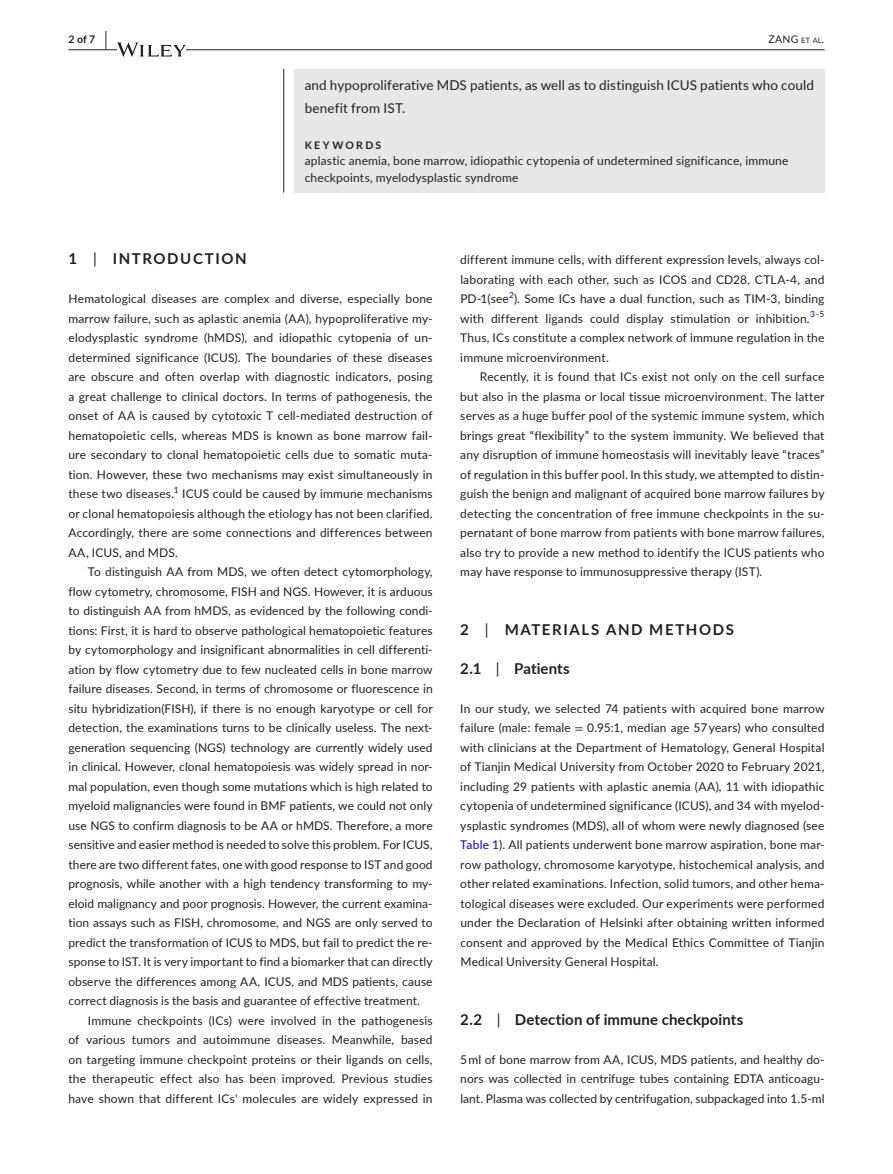
<style>
.page{position:relative;width:893px;height:1174px;background:#fff}
.page>*{position:absolute;margin:0;border:0;box-sizing:border-box;transform-origin:0 0}
.t1{font:700 15px "Lato";letter-spacing:.005em;color:#231f20}
.t2{font:700 15px "Lato";letter-spacing:.11em;color:#231f20}
.t3{font:700 15px "Lato";letter-spacing:.105em;color:#231f20}
.t4{font:13.5px/22.5px "Lato";letter-spacing:.01em;color:#231f20}
.t5{font:12px/19.5px "Lato";letter-spacing:.015em;color:#231f20;text-align:justify}
.t6{font:700 10.5px "Lato";letter-spacing:.22em;color:#231f20}
.t7{font:10.5px "Lato";color:#231f20}
.s1{font-size:19.5px}
.s2{font-size:7.35px}
.s3{font-weight:400}
.s4{font-family:"STIX"}
.s5{color:#00f}
</style>
<div class="page">
<hr style="left:68px;top:49px;width:756px;height:1px;background:#231f20">
<svg style="left:117px;top:42px;width:69px;height:15px"></svg>
<div style="left:294px;top:69px;width:530px;height:123px;background:#e6e7e9"></div>
<hr style="left:283px;top:69px;width:1px;height:123px;background:#231f20">
<p class="t6" style="left:68px;top:31px;width:40px">2 of 7 <span class="s1">|</span></p>
<p class="t7" style="left:768px;top:31px;width:58px">ZANG <span class="s2">et al</span>.</p>
<p class="t4" style="left:305px;top:74px;width:511px">and hypoproliferative MDS patients, as well as to distinguish ICUS patients who could benefit from IST.</p>
<p class="t6" style="left:305px;top:137px;width:78px">KEYWORDS</p>
<p class="t5" style="left:305px;top:152px;width:485px;line-height:16.5px">aplastic anemia, bone marrow, idiopathic cytopenia of undetermined significance, immune checkpoints, myelodysplastic syndrome</p>
<p class="t3" style="left:68px;top:248px;width:180px">1 <span class="s3">|</span> INTRODUCTION</p>
<p class="t5" style="left:68px;top:288px;width:366px">Hematological diseases are complex and diverse, especially bone marrow failure, such as aplastic anemia (AA), hypoproliferative my&shy;elodysplastic syndrome (hMDS), and idiopathic cytopenia of un&shy;determined significance (ICUS). The boundaries of these diseases are obscure and often overlap with diagnostic indicators, posing a great challenge to clinical doctors. In terms of pathogenesis, the onset of AA is caused by cytotoxic T cell-mediated destruction of hematopoietic cells, whereas MDS is known as bone marrow fail&shy;ure secondary to clonal hematopoietic cells due to somatic muta&shy;tion. However, these two mechanisms may exist simultaneously in these two diseases.<sup>1</sup> ICUS could be caused by immune mechanisms or clonal hematopoiesis although the etiology has not been clarified.<br>Accordingly, there are some connections and differences between AA, ICUS, and MDS.</p>
<p class="t5" style="left:68px;top:561px;width:366px;text-indent:20px">To distinguish AA from MDS, we often detect cytomorphology, flow cytometry, chromosome, FISH and NGS. However, it is arduous to distinguish AA from hMDS, as evidenced by the following condi&shy;tions: First, it is hard to observe pathological hematopoietic features by cytomorphology and insignificant abnormalities in cell differenti&shy;ation by flow cytometry due to few nucleated cells in bone marrow failure diseases. Second, in terms of chromosome or fluorescence in situ hybridization(FISH), if there is no enough karyotype or cell for detection, the examinations turns to be clinically useless. The next&shy;generation sequencing (NGS) technology are currently widely used in clinical. However, clonal hematopoiesis was widely spread in nor&shy;mal population, even though some mutations which is high related to myeloid malignancies were found in BMF patients, we could not only use NGS to confirm diagnosis to be AA or hMDS. Therefore, a more sensitive and easier method is needed to solve this problem. For ICUS, there are two different fates, one with good response to IST and good prognosis, while another with a high tendency transforming to my&shy;eloid malignancy and poor prognosis. However, the current examina&shy;tion assays such as FISH, chromosome, and NGS are only served to predict the transformation of ICUS to MDS, but fail to predict the re&shy;sponse to IST. It is very important to find a biomarker that can directly observe the differences among AA, ICUS, and MDS patients, cause correct diagnosis is the basis and guarantee of effective treatment.</p>
<p class="t5" style="left:68px;top:1010px;width:366px;text-indent:19px">Immune checkpoints (ICs) were involved in the pathogenesis of various tumors and autoimmune diseases. Meanwhile, based on targeting immune checkpoint proteins or their ligands on cells, the therapeutic effect also has been improved. Previous studies have shown that different ICs' molecules are widely expressed in</p>
<p class="t5" style="left:460px;top:249px;width:366px">different immune cells, with different expression levels, always col&shy;laborating with each other, such as ICOS and CD28, CTLA-4, and PD-1(see<sup>2</sup>). Some ICs have a dual function, such as TIM-3, binding with different ligands could display stimulation or inhibition.<sup>3–5<br></sup>Thus, ICs constitute a complex network of immune regulation in the immune microenvironment.</p>
<p class="t5" style="left:460px;top:366px;width:366px;text-indent:20px">Recently, it is found that ICs exist not only on the cell surface but also in the plasma or local tissue microenvironment. The latter serves as a huge buffer pool of the systemic immune system, which brings great “flexibility” to the system immunity. We believed that any disruption of immune homeostasis will inevitably leave “traces” of regulation in this buffer pool. In this study, we attempted to distin&shy;guish the benign and malignant of acquired bone marrow failures by detecting the concentration of free immune checkpoints in the su&shy;pernatant of bone marrow from patients with bone marrow failures, also try to provide a new method to identify the ICUS patients who may have response to immunosuppressive therapy (IST).</p>
<p class="t2" style="left:460px;top:618px;width:275px">2 <span class="s3">|</span> MATERIALS AND METHODS</p>
<p class="t1" style="left:460px;top:657px;width:111px">2.1 <span class="s3">|</span> Patients</p>
<p class="t5" style="left:460px;top:698px;width:366px">In our study, we selected 74 patients with acquired bone marrow failure (male: female <span class="s4">=</span> 0.95:1, median age 57 years) who consulted with clinicians at the Department of Hematology, General Hospital of Tianjin Medical University from October 2020 to February 2021, including 29 patients with aplastic anemia (AA), 11 with idiopathic cytopenia of undetermined significance (ICUS), and 34 with myelod&shy;ysplastic syndromes (MDS), all of whom were newly diagnosed (see <span class="s5">Table 1</span>). All patients underwent bone marrow aspiration, bone mar&shy;row pathology, chromosome karyotype, histochemical analysis, and other related examinations. Infection, solid tumors, and other hema&shy;tological diseases were excluded. Our experiments were performed under the Declaration of Helsinki after obtaining written informed consent and approved by the Medical Ethics Committee of Tianjin Medical University General Hospital.</p>
<p class="t1" style="left:460px;top:1008px;width:285px">2.2 <span class="s3">|</span> Detection of immune checkpoints</p>
<p class="t5" style="left:460px;top:1049px;width:366px">5 ml of bone marrow from AA, ICUS, MDS patients, and healthy do&shy;nors was collected in centrifuge tubes containing EDTA anticoagu&shy;lant. Plasma was collected by centrifugation, subpackaged into 1.5-ml</p>
</div>
